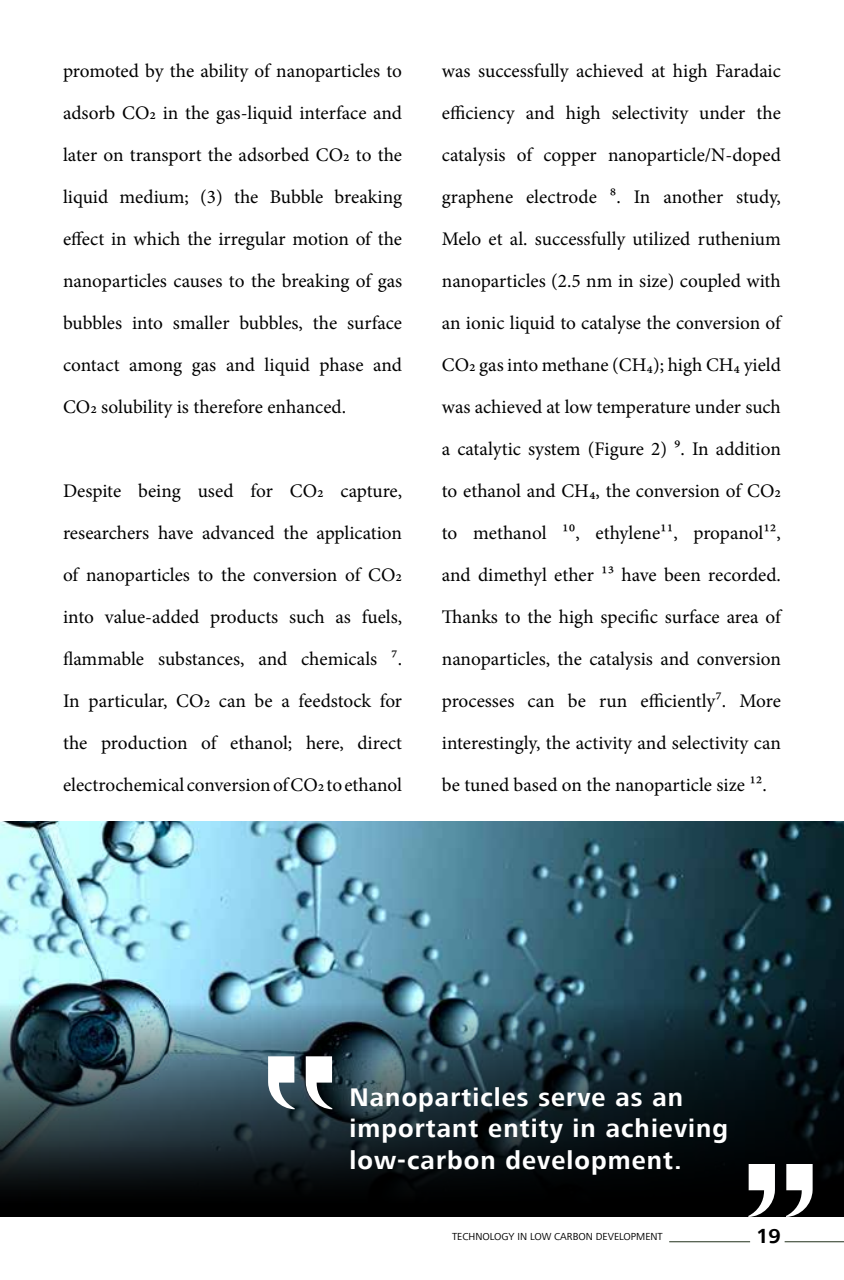
<style>
.page{position:relative;width:844px;height:1280px;background:#fff}
.page>*{position:absolute;margin:0;border:0;box-sizing:border-box;transform-origin:0 0}
.t1{font:700 26.25px/31.5px "Frutiger Next LT";letter-spacing:.04em;color:#fff}
.t2{font:700 21px "Frutiger Next LT";color:#000}
.t3{font:19.25px/42px "Minion Pro";color:#000;text-align:justify}
.t4{font:10.5px "Frutiger Next LT";color:#000}
</style>
<div class="page">
<hr style="left:784px;top:1241px;width:59px;height:1px;background:#22311c">
<hr style="left:669px;top:1241px;width:81px;height:1px;background:#22311c">
<img style="left:0;top:821px;width:843px;height:181px">
<svg style="left:0;top:1002px;width:843px;height:215px;background:#1b2d34"></svg>
<svg style="left:306px;top:1056px;width:26px;height:53px"></svg>
<svg style="left:268px;top:1056px;width:26px;height:53px"></svg>
<svg style="left:748px;top:1164px;width:26px;height:53px"></svg>
<svg style="left:785px;top:1164px;width:27px;height:53px"></svg>
<p class="t3" style="left:63px;top:50px;width:340px">promoted by the ability of nanoparticles to adsorb CO2 in the gas-liquid interface and later on transport the adsorbed CO2 to the liquid medium; (3) the Bubble breaking effect in which the irregular motion of the nanoparticles causes to the breaking of gas bubbles into smaller bubbles, the surface contact among gas and liquid phase and CO2 solubility is therefore enhanced.</p>
<p class="t3" style="left:63px;top:470px;width:340px">Despite being used for CO2 capture, researchers have advanced the application of nanoparticles to the conversion of CO2 into value-added products such as fuels, flammable substances, and chemicals ⁷.<br>In particular, CO2 can b e a feedstock for the production of ethanol; here, direct electrochemical conversion of CO2 to ethanol</p>
<p class="t3" style="left:441px;top:50px;width:340px">was successfully achieved at high Faradaic efficiency and high selectivity under the catalysis of copper nanoparticle/N-doped graphene electrode ⁸. In another study, Melo et al. successfully utilized ruthenium nanoparticles (2.5 nm in size) coupled with an ionic liquid to catalyse the conversion of CO2 gas into methane (CH₄); high CH₄ yield was achieved at low temperature under such a catalytic system (Figure 2) ⁹. In addition to ethanol and CH₄, the conversion of CO2 to methanol 1⁰, ethylene11, propanol12, and dimethyl ether 13 have b een recorded.<br>Thanks to the high specific surface area of nanoparticles, the catalysis and conversion processes can b e run efficiently⁷. More interestingly, the activity and selectivity can be tuned based on the nanoparticle size 12.</p>
<h1 class="t1" style="left:349px;top:1081px;width:380px">Nanoparticles serve as an important entity in achieving low-carbon development.</h1>
<p class="t4" style="left:452px;top:1231px;width:212px">TECHNOLOGY IN LOW CARBON DEVELOPMENT</p>
<p class="t2" style="left:756px;top:1224px;width:26px">19</p>
</div>
